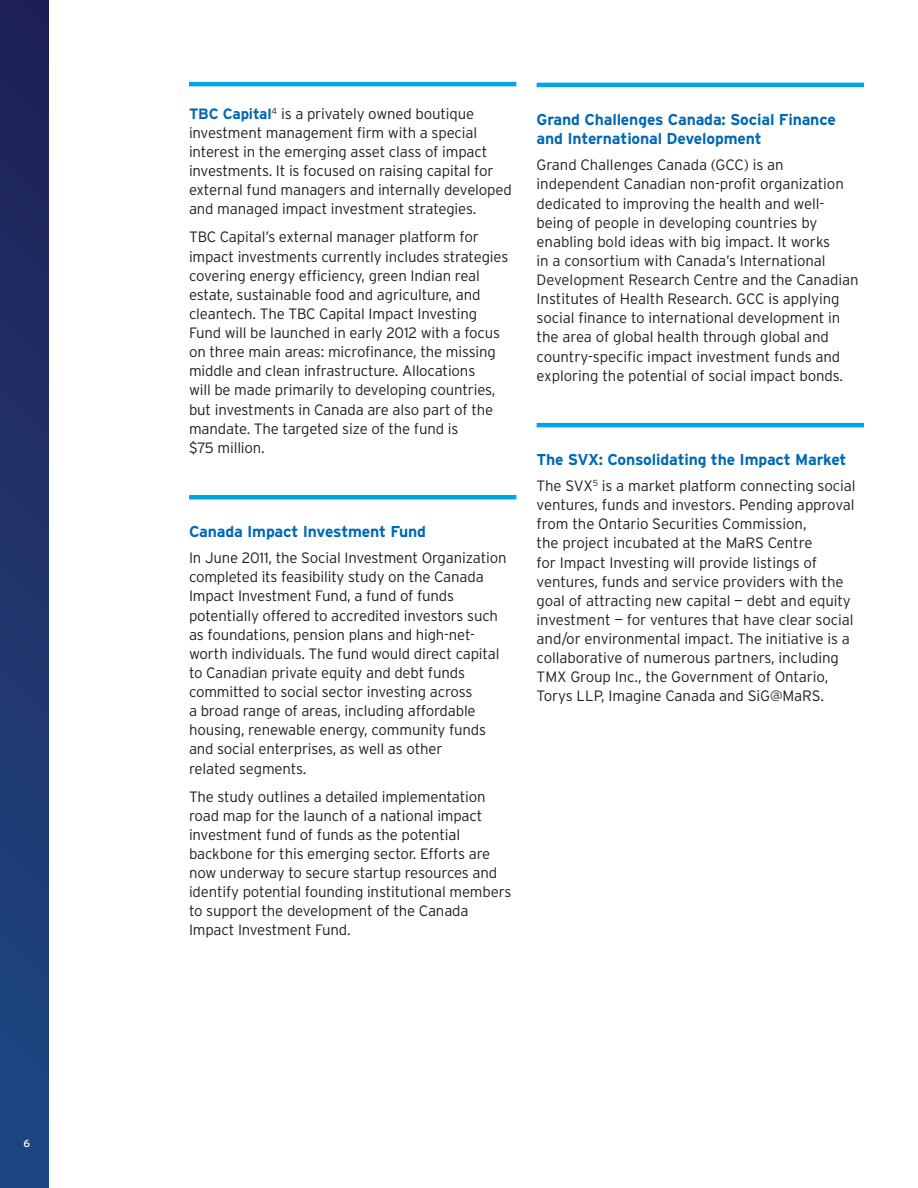
<style>
.page{position:relative;width:918px;height:1188px;background:#fff}
.page>*{position:absolute;margin:0;border:0;box-sizing:border-box;transform-origin:0 0}
.t1{font:700 15.75px/19.5px "Interstate";letter-spacing:-.01em;color:#0168b3}
.t2{font:300 15px/19.2px "Interstate";letter-spacing:-.01em;color:#231f20}
.t3{font:10.5px "Interstate";color:#fff}
.s1{font-weight:700;color:#0168b3}
</style>
<div class="page">
<div style="left:0;top:0;width:48px;height:1188px;background:linear-gradient(to bottom,#202054,#1d4884)"></div>
<hr style="left:189px;top:82px;width:327px;height:4px;background:#00a5e3">
<div style="left:189px;top:495px;width:327px;height:5px;background:#00a5e3"></div>
<hr style="left:537px;top:83px;width:327px;height:4px;background:#00a5e3">
<hr style="left:537px;top:423px;width:327px;height:4px;background:#00a5e3">
<p class="t3" style="left:24px;top:1137px;width:8px">6</p>
<p class="t2" style="left:189px;top:104px;width:324px"><span class="s1">TBC Capital</span><sup>4</sup> is a privately owned boutique investment management firm with a special interest in the emerging asset class of impact investments. It is focused on raising capital for external fund managers and internally developed and managed impact investment strategies.</p>
<p class="t2" style="left:189px;top:228px;width:321px">TBC Capital’s external manager platform for impact investments currently includes strategies covering energy efficiency, green Indian real estate, sustainable food and agriculture, and cleantech. The TBC Capital Impact Investing Fund will be launched in early 2012 with a focus on three main areas: microfinance, the missing middle and clean infrastructure. Allocations<br>will be made primarily to developing countries, but investments in Canada are also part of the mandate. The targeted size of the fund is<br>$75 million.</p>
<p class="t1" style="left:189px;top:522px;width:238px">Canada Impact Investment Fund</p>
<p class="t2" style="left:189px;top:548px;width:319px">In June 2011, the Social Investment Organization completed its feasibility study on the Canada Impact Investment Fund, a fund of funds potentially offered to accredited investors such as foundations, pension plans and high-net&shy;worth individuals. The fund would direct capital to Canadian private equity and debt funds committed to social sector investing across<br>a broad range of areas, including affordable housing, renewable energy, community funds and social enterprises, as well as other<br>related segments.</p>
<p class="t2" style="left:189px;top:787px;width:324px">The study outlines a detailed implementation road map for the launch of a national impact investment fund of funds as the potential backbone for this emerging sector. Efforts are now underway to secure startup resources and identify potential founding institutional members to support the development of the Canada Impact Investment Fund.</p>
<p class="t1" style="left:537px;top:110px;width:301px">Grand Challenges Canada: Social Finance and International Development</p>
<p class="t2" style="left:537px;top:155px;width:323px">Grand Challenges Canada (GCC) is an independent Canadian non-profit organization dedicated to improving the health and well&shy;being of people in developing countries by enabling bold ideas with big impact. It works<br>in a consortium with Canada’s International Development Research Centre and the Canadian Institutes of Health Research. GCC is applying social finance to international development in the area of global health through global and country-specific impact investment funds and exploring the potential of social impact bonds.</p>
<p class="t1" style="left:537px;top:450px;width:311px">The SVX: Consolidating the Impact Market</p>
<p class="t2" style="left:537px;top:476px;width:321px">The SVX<sup>5</sup> is a market platform connecting social ventures, funds and investors. Pending approval from the Ontario Securities Commission,<br>the project incubated at the MaRS Centre<br>for Impact Investing will provide listings of ventures, funds and service providers with the goal of attracting new capital — debt and equity investment — for ventures that have clear social and/or environmental impact. The initiative is a collaborative of numerous partners, including TMX Group Inc., the Government of Ontario, Torys LLP, Imagine Canada and SiG@MaRS.</p>
</div>
